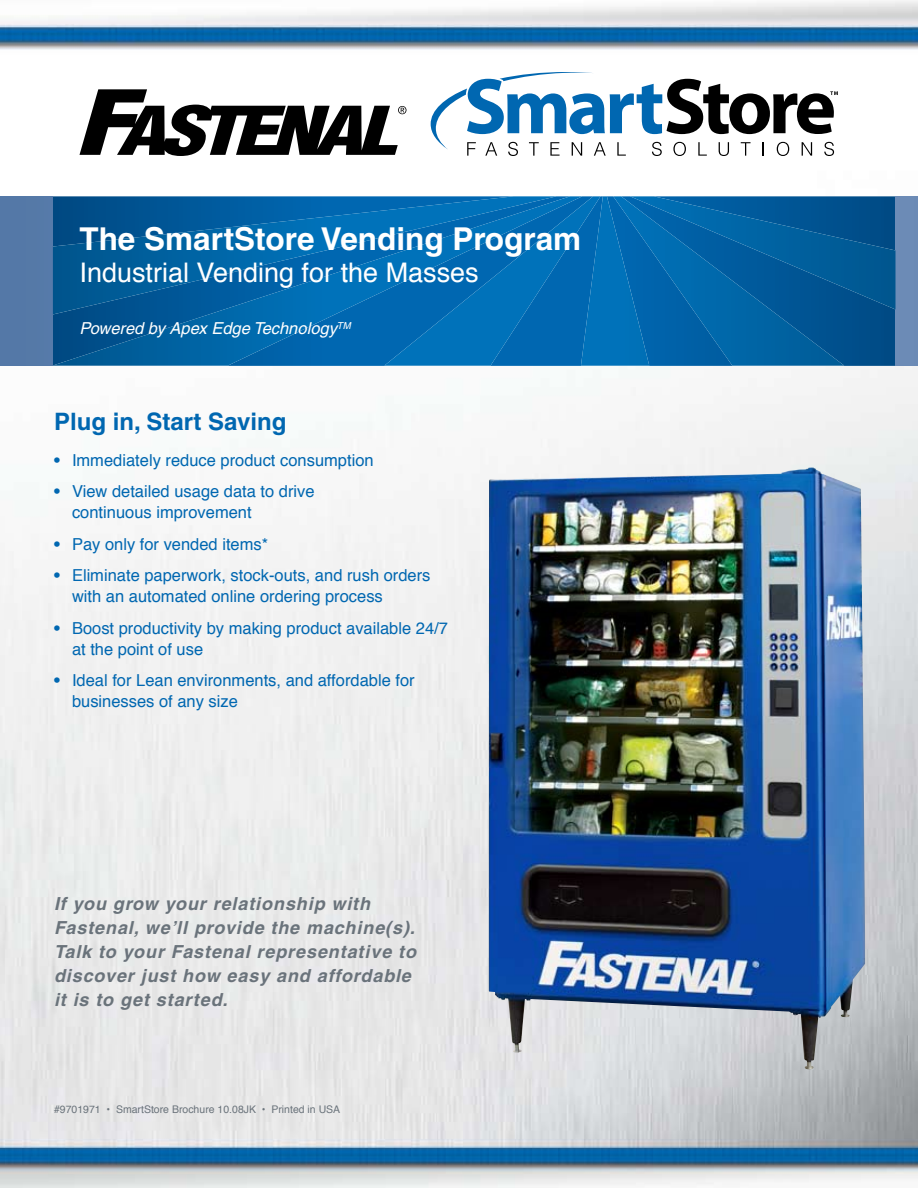
<style>
.page{position:relative;width:918px;height:1188px;background:#fff}
.page>*{position:absolute;margin:0;border:0;box-sizing:border-box;transform-origin:0 0}
.t1{font:700 31.5px "Helvetica";color:#fff}
.t2{font:27px "Helvetica";color:#fff}
.t3{font:700 24px "Helvetica";color:#0067b1}
.t4{font:italic 700 18px/24px "Helvetica";letter-spacing:.05em;color:#6a737b}
.t5{font:16.5px/21px "Helvetica";color:#0067b1}
.t6{font:italic 16.5px "Helvetica";color:#fff}
.t7{font:10.5px "Helvetica";color:#6a737b}
.s1{font-weight:700}
</style>
<div class="page">
<img style="left:0;top:1px;width:918px;height:1187px">
<div style="left:0;top:196px;width:53px;height:170px;background:#5579a7"></div>
<div style="left:896px;top:196px;width:22px;height:170px;background:#6c8bb6"></div>
<svg style="left:53px;top:196px;width:842px;height:170px;background:#0264a7"></svg>
<svg style="left:80px;top:89px;width:326px;height:67px"></svg>
<svg style="left:431px;top:72px;width:407px;height:84px"></svg>
<img style="left:489px;top:467px;width:376px;height:603px">
<h1 class="t1" style="left:80px;top:219px;width:503px">The SmartStore Vending Program</h1>
<h2 class="t2" style="left:80px;top:252px;width:401px">Industrial Vending for the Masses</h2>
<p class="t6" style="left:80px;top:319px;width:273px">Powered by Apex Edge Technology<sup>TM</sup></p>
<h3 class="t3" style="left:54px;top:406px;width:234px">Plug in, Start Saving</h3>
<p class="t5" style="left:54px;top:450px;width:321px"><span class="s1">•</span> Immediately reduce product consumption</p>
<p class="t5" style="left:72px;top:481px;width:244px;text-indent:-18px"><span class="s1">•</span> View detailed usage data to drive continuous improvement</p>
<p class="t5" style="left:54px;top:534px;width:216px"><span class="s1">•</span> Pay only for vended items*</p>
<p class="t5" style="left:72px;top:565px;width:360px;text-indent:-18px"><span class="s1">•</span> Eliminate paperwork, stock-outs, and rush orders with an automated online ordering process</p>
<p class="t5" style="left:72px;top:618px;width:378px;text-indent:-18px"><span class="s1">•</span> Boost productivity by making product available 24/7 at the point of use</p>
<p class="t5" style="left:72px;top:670px;width:344px;text-indent:-18px"><span class="s1">•</span> Ideal for Lean environments, and affordable for businesses of any size</p>
<p class="t4" style="left:54px;top:891px;width:364px">If you grow your relationship with Fastenal, we’ll provide the machine(s).<br>Talk to your Fastenal representative to discover just how easy and affordable it is to get started.</p>
<p class="t7" style="left:54px;top:1101px;width:288px">#9701971 • SmartStore Brochure 10.08JK • Printed in USA</p>
</div>
